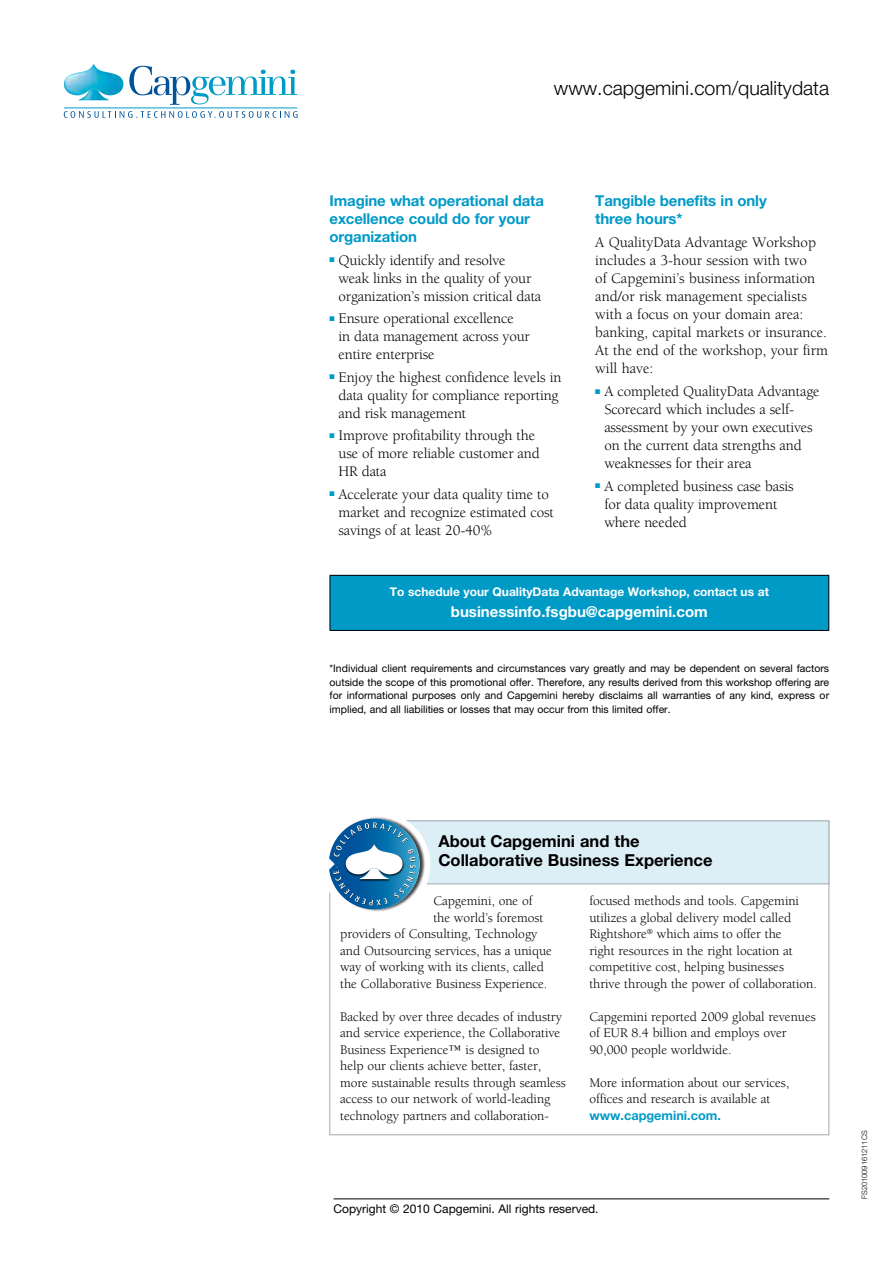
<style>
.page{position:relative;width:893px;height:1263px;background:#fff}
.page>*{position:absolute;margin:0;border:0;box-sizing:border-box;transform-origin:0 0}
.t1{font:300 19.5px "Helvetica Neue LT Std";color:#000}
.t2{font:700 16.5px/19.5px "Helvetica Neue LT Std";color:#000}
.t3{font:15px/18px "Berkeley Std";letter-spacing:-.01em;color:#000}
.t4{font:700 15px/18px "Helvetica Neue LT Std";letter-spacing:-.01em;color:#009ac7}
.t5{font:700 15px "Helvetica Neue LT Std";color:#fff}
.t6{font:13.5px/16.5px "Berkeley Std";letter-spacing:-.005em;color:#000}
.t7{font:700 12.75px "Helvetica Neue LT Std";color:#009ac7}
.t8{font:700 12px "Helvetica Neue LT Std";color:#fff}
.t9{font:12px "Helvetica Neue LT Std";color:#000}
.t10{font:10.5px/13.5px "Helvetica Neue LT Std";color:#000;text-align:justify}
.t11{font:300 7.5px "Helvetica Neue LT Std";color:#000}
.s1{color:#009ac7}
</style>
<div class="page">
<img style="left:79px;top:96px;width:30px;height:4px">
<img style="left:64px;top:64px;width:59px;height:32px">
<svg style="left:129px;top:66px;width:168px;height:39px"></svg>
<svg style="left:64px;top:111px;width:234px;height:7px"></svg>
<hr style="left:64px;top:107px;width:233px;height:1px;background:#009ac7">
<hr style="left:334px;top:1198px;width:495px;height:1px;background:#000">
<svg style="left:329px;top:820px;width:501px;height:315px"></svg>
<div style="left:386px;top:821px;width:443px;height:63px;background:#ddeff6"></div>
<div style="left:386px;top:820px;width:443px;height:64px;border:1px solid #a7a9ac"></div>
<svg style="left:328px;top:817px;width:102px;height:101px"></svg>
<div style="left:330px;top:575px;width:499px;height:55px;background:#009ac7"></div>
<hr style="left:330px;top:575px;width:499px;height:1px;background:#000">
<hr style="left:330px;top:576px;width:1px;height:54px;background:#000">
<hr style="left:828px;top:576px;width:1px;height:54px;background:#000">
<hr style="left:330px;top:630px;width:499px;height:1px;background:#000">
<h1 class="t1" style="left:554px;top:76px;width:277px">www.capgemini.com/qualitydata</h1>
<p class="t4" style="left:330px;top:192px;width:216px">Imagine what operational data excellence could do for your organization</p>
<p class="t3" style="left:339px;top:251px;width:204px;text-indent:-9px"><span class="s1">■</span> Quickly identify and resolve<br>weak links in the quality of your organization’s mission critical data</p>
<p class="t3" style="left:339px;top:310px;width:193px;text-indent:-9px"><span class="s1">■</span> Ensure operational excellence<br>in data management across your entire enterprise</p>
<p class="t3" style="left:339px;top:368px;width:225px;text-indent:-9px"><span class="s1">■</span> Enjoy the highest confidence levels in data quality for compliance reporting and risk management</p>
<p class="t3" style="left:339px;top:427px;width:203px;text-indent:-9px"><span class="s1">■</span> Improve profitability through the use of more reliable customer and<br>HR data</p>
<p class="t3" style="left:339px;top:485px;width:217px;text-indent:-9px"><span class="s1">■</span> Accelerate your data quality time to market and recognize estimated cost savings of at least 20-40%</p>
<p class="t4" style="left:595px;top:192px;width:173px">Tangible benefits in only three hours*</p>
<p class="t3" style="left:595px;top:233px;width:234px">A QualityData Advantage Workshop includes a 3-hour session with two<br>of Capgemini’s business information and/or risk management specialists with a focus on your domain area: banking, capital markets or insurance.<br>At the end of the workshop, your firm will have:</p>
<p class="t3" style="left:604px;top:383px;width:217px;text-indent:-9px"><span class="s1">■</span> A completed QualityData Advantage<br>Scorecard which includes a self&shy;assessment by your own executives on the current data strengths and weaknesses for their area</p>
<p class="t3" style="left:604px;top:477px;width:191px;text-indent:-9px"><span class="s1">■</span> A completed business case basis for data quality improvement where needed</p>
<p class="t8" style="left:390px;top:584px;width:381px">To schedule your QualityData Advantage Workshop, contact us at</p>
<p class="t5" style="left:451px;top:602px;width:258px">businessinfo.fsgbu@capgemini.com</p>
<p class="t10" style="left:330px;top:662px;width:501px">*Individual client requirements and circumstances vary greatly and may be dependent on several factors outside the scope of this promotional offer. Therefore, any results derived from this workshop offering are for informational purposes only and Capgemini hereby disclaims all warranties of any kind, express or implied, and all liabilities or losses that may occur from this limited offer.</p>
<p class="t2" style="left:438px;top:831px;width:276px">About Capgemini and the<br>Collaborative Business Experience</p>
<p class="t6" style="left:433px;top:893px;width:101px">Capgemini, one of</p>
<p class="t6" style="left:433px;top:909px;width:112px">the world’s foremost</p>
<p class="t6" style="left:340px;top:926px;width:199px">providers of Consulting, Technology</p>
<p class="t6" style="left:340px;top:942px;width:213px">and Outsourcing services, has a unique</p>
<p class="t6" style="left:340px;top:959px;width:205px">way of working with its clients, called</p>
<p class="t6" style="left:340px;top:975px;width:209px">the Collaborative Business Experience.</p>
<p class="t6" style="left:340px;top:1008px;width:227px">Backed by over three decades of industry and service experience, the Collaborative Business Experience™ is designed to help our clients achieve better, faster, more sustainable results through seamless access to our network of world-leading technology partners and collaboration-</p>
<p class="t6" style="left:589px;top:893px;width:229px">focused methods and tools. Capgemini utilizes a global delivery model called Rightshore<sup>®</sup> which aims to offer the<br>right resources in the right location at competitive cost, helping businesses thrive through the power of collaboration.</p>
<p class="t6" style="left:589px;top:1008px;width:228px">Capgemini reported 2009 global revenues of EUR 8.4 billion and employs over<br>90,000 people worldwide.</p>
<p class="t6" style="left:589px;top:1074px;width:202px">More information about our services, offices and research is available at</p>
<p class="t7" style="left:589px;top:1107px;width:133px">www.capgemini.com.</p>
<p class="t9" style="left:334px;top:1201px;width:266px">Copyright © 2010 Capgemini. All rights reserved.</p>
<p class="t11" style="left:860px;top:1199px;width:70px;rotate:-90deg">FS201009161211CS</p>
</div>
